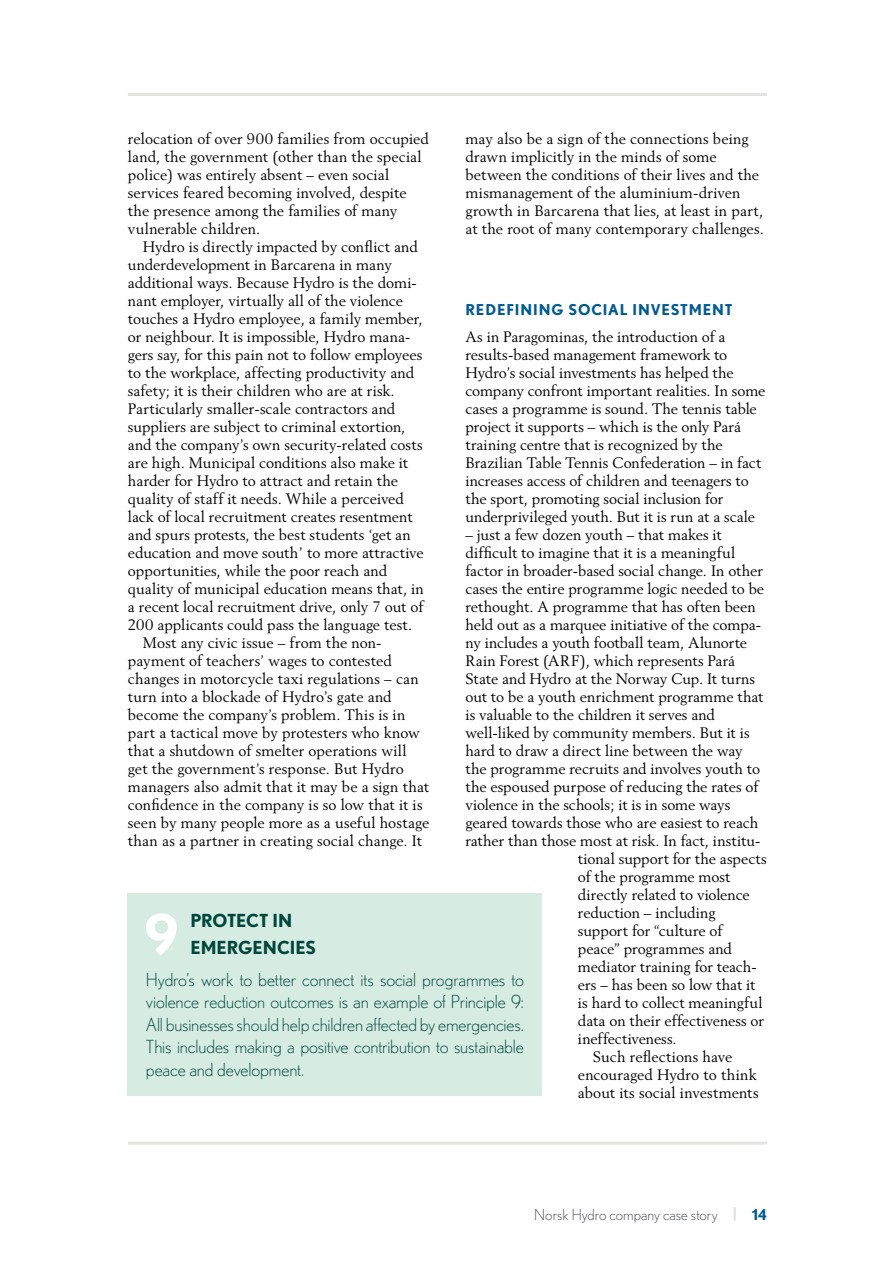
<style>
.page{position:relative;width:893px;height:1263px;background:#fff}
.page>*{position:absolute;margin:0;border:0;box-sizing:border-box;transform-origin:0 0}
.Puff_rubrik{font:700 55.05px "Nobel";color:#fff}
.Puff_text{font:300 18px/22.5px "Nobel";letter-spacing:-.005em;color:#00463c;text-align:justify}
.Puff_rubrik-2{font:700 18px/27px "Nobel";letter-spacing:-.005em;color:#00463c}
.Bröd_indrag{font:15px/18px "Berling";letter-spacing:.005em;color:#000}
.Bröd_utan_indrag{font:15px/18px "Berling";letter-spacing:-.005em;color:#000}
.t1{font:300 15px "Nobel";color:#494c53}
.H2_Mellanrubrik{font:700 15px "Nobel";letter-spacing:.055em;color:#005b90}
.s1{font-weight:700;color:#e3e4e2}
.s2{font-weight:700;color:#005b90}
</style>
<div class="page">
<hr style="left:128px;top:1141px;width:639px;height:3px;background:#e3e4e2">
<hr style="left:128px;top:93px;width:639px;height:3px;background:#e3e4e2">
<div style="left:128px;top:893px;width:414px;height:203px;background:#d6ebe2"></div>
<p class="Bröd_indrag" style="left:128px;top:130px;width:302px">relocation of over 900 families from occupied land, the government (other than the special police) was entirely absent – even social services feared becoming involved, despite the presence among the families of many vulnerable children.</p>
<p class="Bröd_indrag" style="left:128px;top:238px;width:298px;text-indent:15px">Hydro is directly impacted by conflict and underdevelopment in Barcarena in many additional ways. Because Hydro is the domi&shy;nant employer, virtually all of the violence touches a Hydro employee, a family member, or neighbour. It is impossible, Hydro mana&shy;gers say, for this pain not to follow employees to the workplace, affecting productivity and safety; it is their children who are at risk.<br>Particularly smaller-scale contractors and suppliers are subject to criminal extortion, and the company’s own security-related costs are high. Municipal conditions also make it harder for Hydro to attract and retain the quality of staff it needs. While a perceived lack of local recruitment creates resentment and spurs protests, the best students ‘get an education and move south’ to more attractive opportunities, while the poor reach and quality of municipal education means that, in a recent local recruitment drive, only 7 out of 200 applicants could pass the language test.</p>
<p class="Bröd_indrag" style="left:128px;top:634px;width:303px;text-indent:15px">Most any civic issue – from the non&shy;payment of teachers’ wages to contested changes in motorcycle taxi regulations – can turn into a blockade of Hydro’s gate and become the company’s problem. This is in part a tactical move by protesters who know that a shutdown of smelter operations will get the government’s response. But Hydro managers also admit that it may be a sign that confidence in the company is so low that it is seen by many people more as a useful hostage than as a partner in creating social change. It</p>
<p class="Bröd_indrag" style="left:465px;top:130px;width:300px">may also be a sign of the connections being drawn implicitly in the minds of some between the conditions of their lives and the mismanagement of the aluminium-driven growth in Barcarena that lies, at least in part, at the root of many contemporary challenges.</p>
<p class="H2_Mellanrubrik" style="left:465px;top:301px;width:268px">REDEFINING SOCIAL INVESTMENT</p>
<p class="Bröd_utan_indrag" style="left:465px;top:328px;width:301px">As in Paragominas, the introduction of a results-based management framework to Hydro’s social investments has helped the company confront important realities. In some cases a programme is sound. The tennis table project it supports – which is the only Pará training centre that is recognized by the Brazilian Table Tennis Confederation – in fact increases access of children and teenagers to the sport, promoting social inclusion for underprivileged youth. But it is run at a scale</p>
<p class="Bröd_utan_indrag" style="left:465px;top:526px;width:258px">– just a few dozen youth – that makes it</p>
<p class="Bröd_utan_indrag" style="left:465px;top:544px;width:271px">difficult to imagine that it is a meaningful</p>
<p class="Bröd_utan_indrag" style="left:465px;top:562px;width:299px">factor in broader-based social change. In other</p>
<p class="Bröd_utan_indrag" style="left:465px;top:580px;width:300px">cases the entire programme logic needed to be</p>
<p class="Bröd_utan_indrag" style="left:465px;top:598px;width:292px">rethought. A programme that has often been</p>
<p class="Bröd_utan_indrag" style="left:465px;top:616px;width:297px">held out as a marquee initiative of the compa-</p>
<p class="Bröd_utan_indrag" style="left:465px;top:634px;width:283px">ny includes a youth football team, Alunorte</p>
<p class="Bröd_utan_indrag" style="left:465px;top:652px;width:271px">Rain Forest (ARF), which represents Pará</p>
<p class="Bröd_utan_indrag" style="left:465px;top:670px;width:291px">State and Hydro at the Norway Cup. It turns</p>
<p class="Bröd_utan_indrag" style="left:465px;top:688px;width:300px">out to be a youth enrichment programme that</p>
<p class="Bröd_utan_indrag" style="left:465px;top:706px;width:251px">is valuable to the children it serves and</p>
<p class="Bröd_utan_indrag" style="left:465px;top:724px;width:286px">well-liked by community members. But it is</p>
<p class="Bröd_utan_indrag" style="left:465px;top:742px;width:279px">hard to draw a direct line between the way</p>
<p class="Bröd_utan_indrag" style="left:465px;top:760px;width:296px">the programme recruits and involves youth to</p>
<p class="Bröd_utan_indrag" style="left:465px;top:778px;width:294px">the espoused purpose of reducing the rates of</p>
<p class="Bröd_utan_indrag" style="left:465px;top:796px;width:266px">violence in the schools; it is in some ways</p>
<p class="Bröd_utan_indrag" style="left:465px;top:814px;width:295px">geared towards those who are easiest to reach</p>
<p class="Bröd_utan_indrag" style="left:465px;top:832px;width:296px">rather than those most at risk. In fact, institu-</p>
<p class="Bröd_utan_indrag" style="left:578px;top:850px;width:190px">tional support for the aspects</p>
<p class="Bröd_utan_indrag" style="left:578px;top:868px;width:154px">of the programme most</p>
<p class="Bröd_utan_indrag" style="left:578px;top:886px;width:173px">directly related to violence</p>
<p class="Bröd_utan_indrag" style="left:578px;top:904px;width:139px">reduction – including</p>
<p class="Bröd_utan_indrag" style="left:578px;top:922px;width:146px">support for “culture of</p>
<p class="Bröd_utan_indrag" style="left:578px;top:940px;width:155px">peace” programmes and</p>
<p class="Bröd_utan_indrag" style="left:578px;top:958px;width:180px">mediator training for teach-</p>
<p class="Bröd_utan_indrag" style="left:578px;top:976px;width:179px">ers – has been so low that it</p>
<p class="Bröd_utan_indrag" style="left:578px;top:994px;width:186px">is hard to collect meaningful</p>
<p class="Bröd_utan_indrag" style="left:578px;top:1012px;width:188px">data on their effectiveness or</p>
<p class="Bröd_utan_indrag" style="left:578px;top:1030px;width:100px">ineffectiveness.</p>
<p class="Bröd_indrag" style="left:578px;top:1048px;width:182px;text-indent:15px">Such reflections have encouraged Hydro to think about its social investments</p>
<p class="Puff_rubrik" style="left:145px;top:901px;width:34px">9</p>
<p class="Puff_rubrik-2" style="left:190px;top:907px;width:127px">PROTECT IN<br>EMERGENCIES</p>
<p class="Puff_text" style="left:146px;top:968px;width:379px">Hydro’s work to better connect its social programmes to violence reduction outcomes is an example of Principle 9:<br>All businesses should help children affected by emergencies.<br>This includes making a positive contribution to sustainable peace and development.</p>
<p class="t1" style="left:534px;top:1206px;width:234px">Norsk Hydro company case story <span class="s1">|</span> <span class="s2">14</span></p>
</div>
